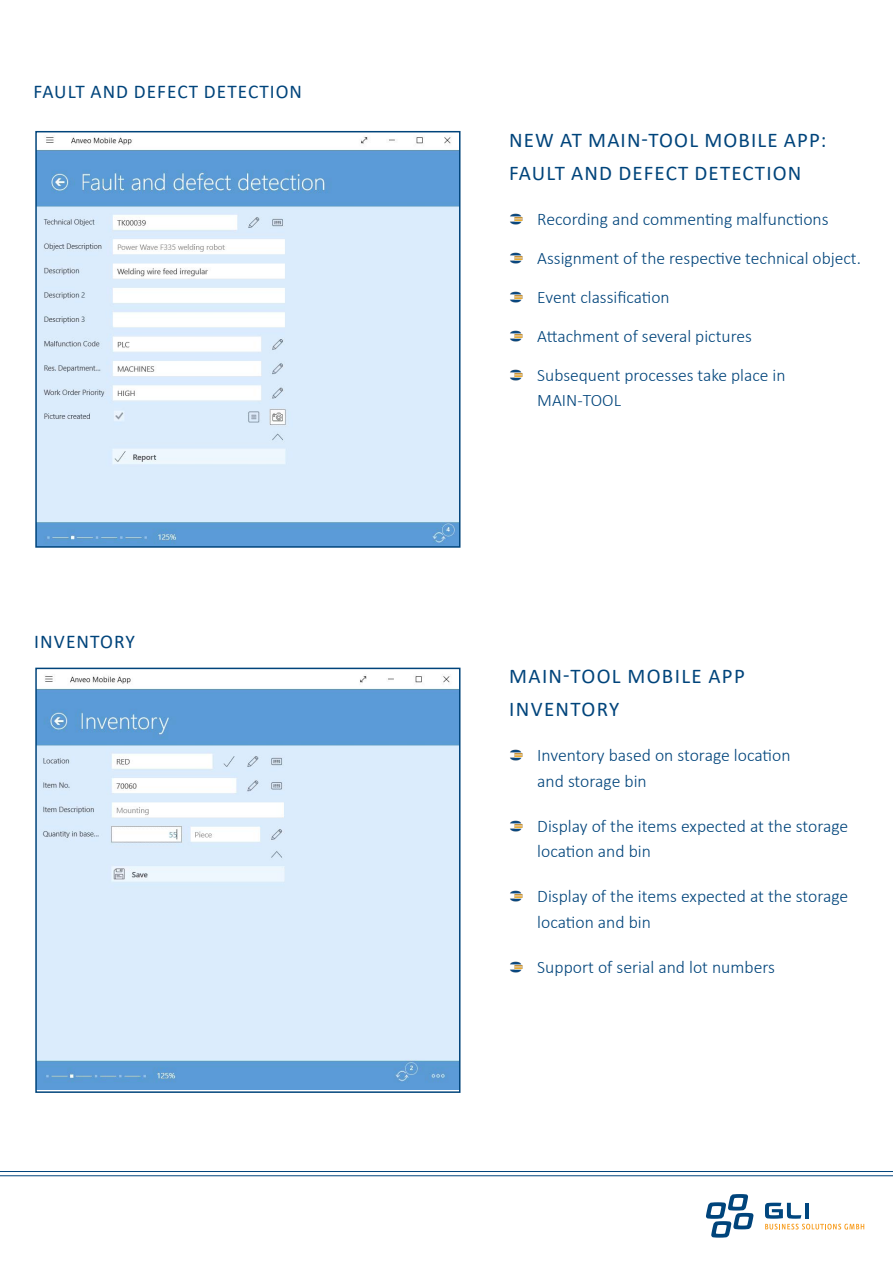
<style>
.page{position:relative;width:893px;height:1263px;background:#fff}
.page>*{position:absolute;margin:0;border:0;box-sizing:border-box;transform-origin:0 0}
.t1{font:21px/33px "Calibri";letter-spacing:.055em;color:#00447b}
.t2{font:19.5px "Calibri";letter-spacing:.055em;color:#00447b}
.t3{font:300 17.7px/25.5px "Calibri";color:#00447b}
.t4{font:300 17.55px/25.5px "Calibri";color:#00447b}
</style>
<div class="page">
<hr style="left:0;top:1171px;width:893px;height:1px;background:#00447b">
<hr style="left:0;top:1175px;width:893px;height:1px;background:#00447b">
<svg style="left:706px;top:1194px;width:48px;height:43px"></svg>
<svg style="left:765px;top:1203px;width:99px;height:26px"></svg>
<hr style="left:805px;top:1203px;width:4px;height:15px;background:#00467e">
<img style="left:38px;top:137px;width:419px;height:408px">
<div style="left:35px;top:131px;width:425px;height:417px;border:2px solid #00447b"></div>
<img style="left:510px;top:213px;width:13px;height:12px">
<img style="left:510px;top:252px;width:13px;height:12px">
<img style="left:510px;top:291px;width:13px;height:12px">
<img style="left:510px;top:330px;width:13px;height:12px">
<img style="left:510px;top:369px;width:13px;height:12px">
<img style="left:38px;top:674px;width:419px;height:416px">
<div style="left:35px;top:668px;width:425px;height:425px;border:2px solid #00447b"></div>
<img style="left:510px;top:749px;width:13px;height:12px">
<img style="left:510px;top:820px;width:13px;height:12px">
<img style="left:510px;top:890px;width:13px;height:12px">
<img style="left:510px;top:961px;width:13px;height:12px">
<p class="t2" style="left:34px;top:78px;width:270px">FAULT AND DEFECT DETECTION</p>
<p class="t2" style="left:34px;top:628px;width:102px">INVENTORY</p>
<p class="t1" style="left:509px;top:123px;width:319px">NEW AT MAIN-TOOL MOBILE APP:<br>FAULT AND DEFECT DETECTION</p>
<p class="t3" style="left:537px;top:206px;width:293px">Recording and commenting malfunctions</p>
<p class="t4" style="left:537px;top:245px;width:325px">Assignment of the respective technical object.</p>
<p class="t4" style="left:537px;top:284px;width:134px">Event classification</p>
<p class="t4" style="left:537px;top:323px;width:216px">Attachment of several pictures</p>
<p class="t4" style="left:537px;top:362px;width:250px">Subsequent processes take place in<br>MAIN-TOOL</p>
<p class="t1" style="left:509px;top:659px;width:237px">MAIN-TOOL MOBILE APP<br>INVENTORY</p>
<p class="t3" style="left:537px;top:743px;width:255px">Inventory based on storage location and storage bin</p>
<p class="t3" style="left:537px;top:813px;width:313px">Display of the items expected at the storage location and bin</p>
<p class="t3" style="left:537px;top:884px;width:313px">Display of the items expected at the storage location and bin</p>
<p class="t3" style="left:537px;top:954px;width:239px">Support of serial and lot numbers</p>
</div>
